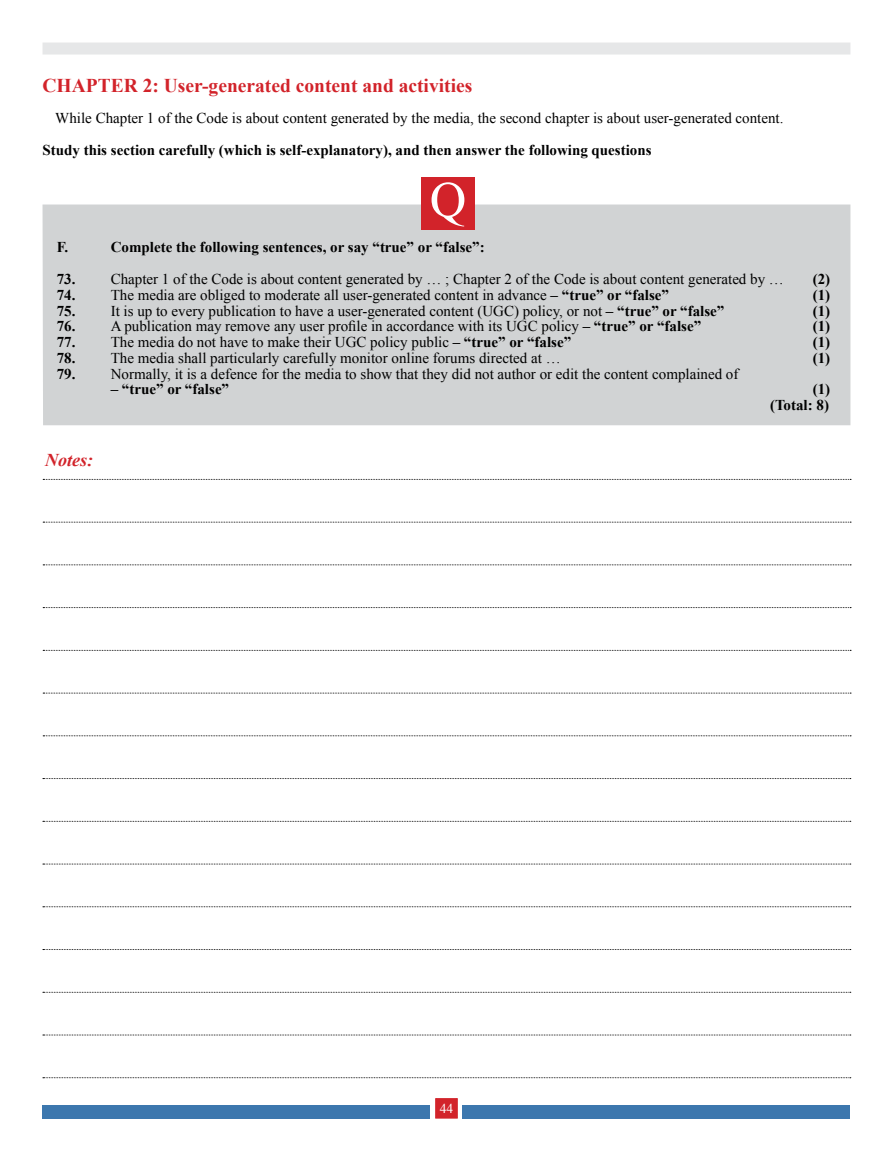
<style>
.page{position:relative;width:893px;height:1161px;background:#fff}
.page>*{position:absolute;margin:0;border:0;box-sizing:border-box;transform-origin:0 0}
.t1{font:700 19.5px "Times New Roman";color:#d2232a}
.t2{font:italic 700 18px "Times New Roman";color:#d2232a}
.t3{font:15px "Times New Roman";color:#000}
.t4{font:700 15px/15.8px "Times New Roman";color:#000;text-align:right}
.t5{font:13.5px "Times New Roman";color:#fff}
.s1{font-weight:700}
</style>
<div class="page">
<div style="left:43px;top:1105px;width:807px;height:13px;background:#3c77ae"></div>
<svg style="left:430px;top:1105px;width:32px;height:14px"></svg>
<div style="left:435px;top:1098px;width:23px;height:20px;background:#d2232a;border:1px solid #d2232a"></div>
<div style="left:43px;top:43px;width:807px;height:12px;background:#e6e7e8"></div>
<div style="left:43px;top:204px;width:807px;height:221px;background:#d1d3d4"></div>
<div style="left:422px;top:178px;width:53px;height:52px;background:#d2232a"></div>
<svg style="left:432px;top:182px;width:32px;height:44px"></svg>
<svg style="left:43px;top:778px;width:808px;height:1px"></svg>
<svg style="left:43px;top:607px;width:808px;height:1px"></svg>
<svg style="left:43px;top:949px;width:808px;height:1px"></svg>
<svg style="left:43px;top:522px;width:808px;height:1px"></svg>
<svg style="left:43px;top:864px;width:808px;height:1px"></svg>
<svg style="left:43px;top:693px;width:808px;height:1px"></svg>
<svg style="left:43px;top:1034px;width:808px;height:1px"></svg>
<svg style="left:43px;top:479px;width:808px;height:1px"></svg>
<svg style="left:43px;top:821px;width:808px;height:1px"></svg>
<svg style="left:43px;top:650px;width:808px;height:1px"></svg>
<svg style="left:43px;top:992px;width:808px;height:1px"></svg>
<svg style="left:43px;top:564px;width:808px;height:1px"></svg>
<svg style="left:43px;top:906px;width:808px;height:1px"></svg>
<svg style="left:43px;top:735px;width:808px;height:1px"></svg>
<svg style="left:43px;top:1077px;width:808px;height:1px"></svg>
<h1 class="t1" style="left:43px;top:72px;width:29px">Chapter</h1>
<h1 class="t1" style="left:143px;top:72px;width:331px">2: User-generated content and activities</h1>
<p class="t3" style="left:55px;top:108px;width:730px">While Chapter 1 of the Code is about content generated by the media, the second chapter is about user-generated content.</p>
<p class="t4" style="left:43px;top:141px;width:611px">Study this section carefully (which is self-explanatory), and then answer the following questions</p>
<p class="t4" style="left:57px;top:239px;width:13px">F.</p>
<p class="t4" style="left:111px;top:239px;width:375px">Complete the following sentences, or say “true” or “false”:</p>
<p class="t3" style="left:57px;top:269px;width:729px"><span class="s1">73.</span> Chapter 1 of the Code is about content generated by … ; Chapter 2 of the Code is about content generated by …</p>
<p class="t4" style="left:813px;top:271px;width:19px">(2)</p>
<p class="t3" style="left:57px;top:285px;width:614px"><span class="s1">74.</span> The media are obliged to moderate all user-generated content in advance <span class="s1">– “true” or “false”</span></p>
<p class="t4" style="left:813px;top:286px;width:19px">(1)</p>
<p class="t3" style="left:57px;top:300px;width:669px"><span class="s1">75.</span> It is up to every publication to have a user-generated content (UGC) policy, or not <span class="s1">– “true” or “false”</span></p>
<p class="t4" style="left:813px;top:302px;width:19px">(1)</p>
<p class="t3" style="left:57px;top:316px;width:646px"><span class="s1">76.</span> A publication may remove any user profile in accordance with its UGC policy <span class="s1">– “true” or “false”</span></p>
<p class="t4" style="left:813px;top:318px;width:19px">(1)</p>
<p class="t3" style="left:57px;top:332px;width:516px"><span class="s1">77.</span> The media do not have to make their UGC policy public <span class="s1">– “true” or “false”</span></p>
<p class="t4" style="left:813px;top:334px;width:19px">(1)</p>
<p class="t3" style="left:57px;top:348px;width:505px"><span class="s1">78.</span> The media shall particularly carefully monitor online forums directed at …</p>
<p class="t4" style="left:813px;top:349px;width:19px">(1)</p>
<p class="t3" style="left:57px;top:363px;width:683px"><span class="s1">79.</span> Normally, it is a defence for the media to show that they did not author or edit the content complained of</p>
<p class="t4" style="left:111px;top:381px;width:120px">– “true” or “false”</p>
<p class="t4" style="left:770px;top:381px;width:62px">(1) (Total: 8)</p>
<p class="t2" style="left:45px;top:448px;width:49px">Notes:</p>
<p class="t5" style="left:440px;top:1099px;width:15px">44</p>
</div>
